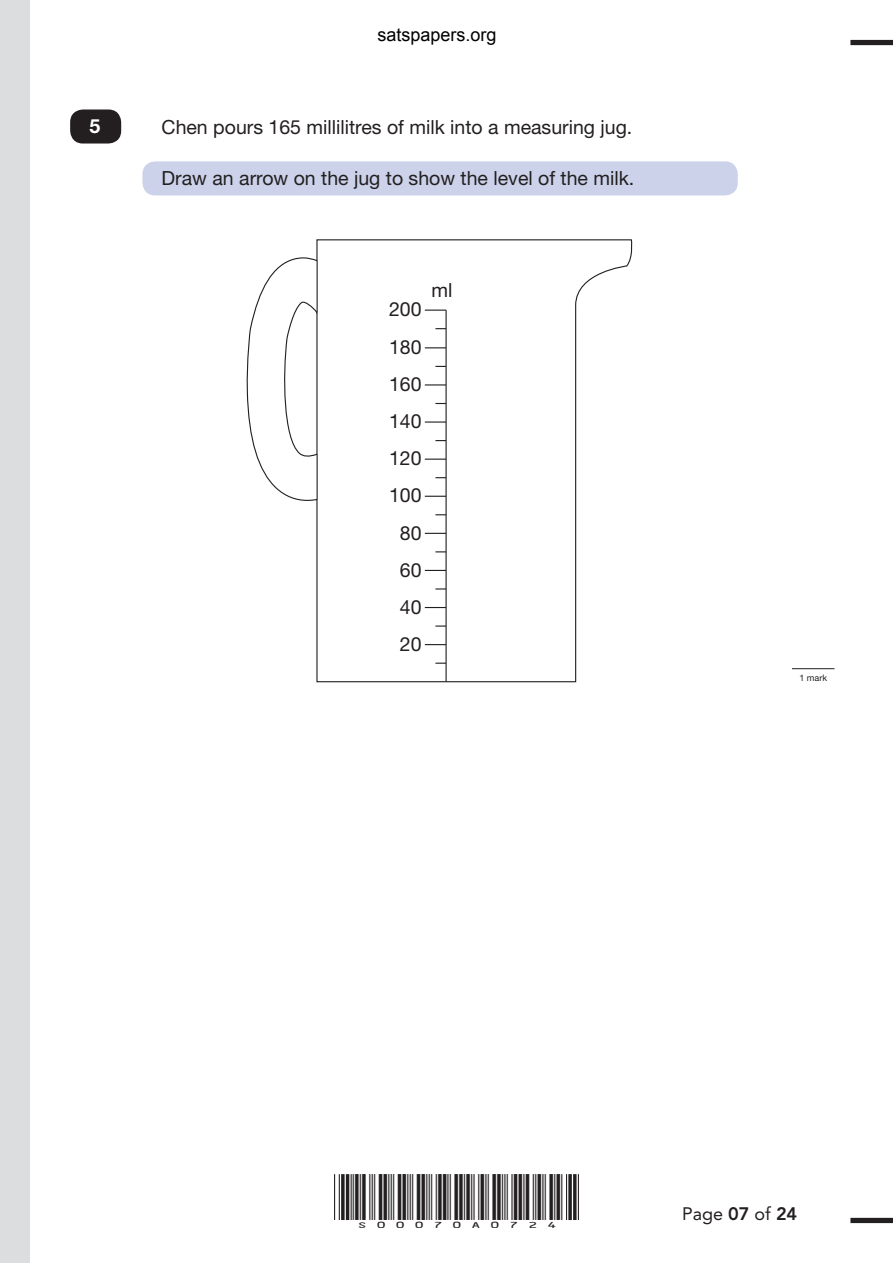
<style>
.page{position:relative;width:893px;height:1263px;background:#fff}
.page>*{position:absolute;margin:0;border:0;box-sizing:border-box;transform-origin:0 0}
.t1{font:19.5px "Helvetica Neue LT Std";color:#231f20}
.t2{font:700 19.5px "Helvetica Neue LT Std";color:#fff}
.t3{font:18px "Arial";color:#000}
.t4{font:18px "Avenir LT Std";color:#231f20}
.t5{font:15px "ID Automation HC39 M";color:#231f20;scale:1.3 1}
.t6{font:9px "Helvetica Neue LT Std";color:#231f20}
.s1{font-weight:800}
</style>
<div class="page">
<div style="left:70px;top:109px;width:51px;height:35px;background:#231f20;border-radius:13px"></div>
<div style="left:142px;top:161px;width:596px;height:34px;background:#cbd2ea;border-radius:13px"></div>
<svg style="left:246px;top:239px;width:387px;height:444px"></svg>
<hr style="left:445px;top:310px;width:2px;height:372px;background:#231f20">
<svg style="left:435px;top:625px;width:11px;height:2px"></svg>
<svg style="left:425px;top:644px;width:20px;height:1px"></svg>
<svg style="left:425px;top:607px;width:20px;height:1px"></svg>
<svg style="left:425px;top:570px;width:20px;height:1px"></svg>
<svg style="left:425px;top:533px;width:20px;height:1px"></svg>
<svg style="left:425px;top:496px;width:21px;height:1px"></svg>
<svg style="left:425px;top:459px;width:21px;height:1px"></svg>
<hr style="left:425px;top:421px;width:21px;height:2px;background:#231f20">
<svg style="left:425px;top:384px;width:21px;height:1px"></svg>
<svg style="left:425px;top:347px;width:21px;height:1px"></svg>
<svg style="left:425px;top:310px;width:21px;height:1px"></svg>
<hr style="left:317px;top:454px;width:1px;height:45px;background:#231f20">
<hr style="left:317px;top:261px;width:1px;height:51px;background:#231f20">
<hr style="left:792px;top:668px;width:42px;height:1px;background:#231f20">
<div style="left:850px;top:1218px;width:43px;height:5px;background:#231f20"></div>
<div style="left:850px;top:40px;width:43px;height:5px;background:#231f20"></div>
<hr style="left:351px;top:1174px;width:1px;height:46px;background:#231f20">
<hr style="left:339px;top:1174px;width:1px;height:46px;background:#231f20">
<hr style="left:334px;top:1174px;width:1px;height:46px;background:#231f20">
<hr style="left:346px;top:1174px;width:3px;height:46px;background:#231f20">
<svg style="left:341px;top:1174px;width:4px;height:46px"></svg>
<hr style="left:578px;top:1174px;width:1px;height:46px;background:#231f20">
<hr style="left:566px;top:1174px;width:1px;height:46px;background:#231f20">
<hr style="left:561px;top:1174px;width:1px;height:46px;background:#231f20">
<svg style="left:573px;top:1174px;width:4px;height:46px"></svg>
<svg style="left:568px;top:1174px;width:4px;height:46px"></svg>
<div style="left:0;top:0;width:30px;height:1263px;background:#dcdddf"></div>
<p class="t3" style="left:377px;top:26px;width:120px">satspapers.org</p>
<p class="t2" style="left:89px;top:114px;width:12px">5</p>
<p class="t1" style="left:162px;top:115px;width:472px">Chen pours 165 millilitres of milk into a measuring jug.</p>
<p class="t1" style="left:162px;top:167px;width:474px">Draw an arrow on the jug to show the level of the milk.</p>
<p class="t1" style="left:389px;top:298px;width:34px">200</p>
<p class="t1" style="left:389px;top:335px;width:34px">180</p>
<p class="t1" style="left:389px;top:373px;width:34px">160</p>
<p class="t1" style="left:389px;top:410px;width:34px">140</p>
<p class="t1" style="left:389px;top:447px;width:34px">120</p>
<p class="t1" style="left:389px;top:484px;width:34px">100</p>
<p class="t1" style="left:400px;top:521px;width:23px">80</p>
<p class="t1" style="left:400px;top:558px;width:23px">60</p>
<p class="t1" style="left:400px;top:595px;width:23px">40</p>
<p class="t1" style="left:400px;top:632px;width:23px">20</p>
<p class="t1" style="left:432px;top:278px;width:22px">ml</p>
<p class="t6" style="left:799px;top:672px;width:29px">1 mark</p>
<p class="t5" style="left:353px;top:1206px;width:162px">S00070A0724</p>
<p class="t4" style="left:682px;top:1204px;width:117px">Page <span class="s1">07</span> of <span class="s1">24</span></p>
</div>
